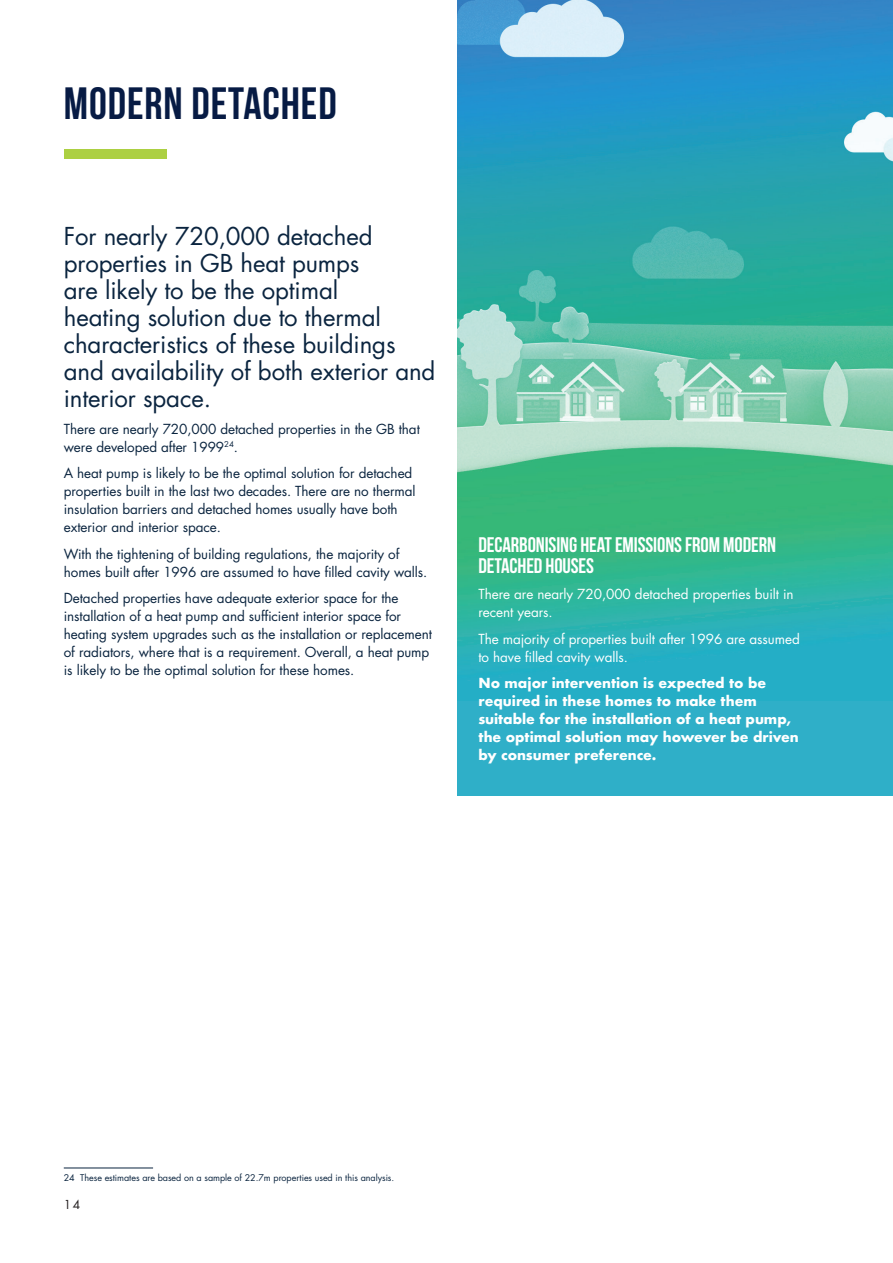
<style>
.page{position:relative;width:893px;height:1263px;background:#fff}
.page>*{position:absolute;margin:0;border:0;box-sizing:border-box;transform-origin:0 0}
.t1{font:700 45px "Bebas Neue";letter-spacing:.02em;color:#071b44}
.t2{font:24px/27px "Futura Std";letter-spacing:-.005em;color:#0a243f}
.t3{font:700 21px/21px "Bebas Neue";letter-spacing:-.005em;color:#fff}
.t4{font:13.5px/18px "Futura Std";letter-spacing:-.005em;color:#0a243f}
.t5{font:700 13.5px/18px "Futura";letter-spacing:-.005em;color:#fff}
.t6{font:13.5px/18px "Futura Std";letter-spacing:-.005em;color:#fff}
.t7{font:12px "Futura Std";color:#231f20}
.t8{font:9px "Futura Std";letter-spacing:-.005em;color:#0a243f}
</style>
<div class="page">
<hr style="left:64px;top:1167px;width:89px;height:1px;background:#0a243f">
<hr style="left:892px;top:0;width:1px;height:1263px;background:#0a243f">
<div style="left:64px;top:149px;width:102px;height:9px;background:#acd042"></div>
<div style="left:457px;top:122px;width:436px;height:674px;background:#2fafc8"></div>
<img style="left:457px;top:0;width:436px;height:700px">
<h1 class="t1" style="left:64px;top:79px;width:274px">MODERN DETACHED</h1>
<h2 class="t2" style="left:64px;top:223px;width:373px">For nearly 720,000 detached properties in GB heat pumps<br>are likely to be the optimal<br>heating solution due to thermal characteristics of these buildings and availability of both exterior and interior space.</h2>
<p class="t4" style="left:64px;top:420px;width:358px">There are nearly 720,000 detached properties in the GB that were developed after 1999<sup>24</sup>.</p>
<p class="t4" style="left:64px;top:464px;width:353px">A heat pump is likely to be the optimal solution for detached properties built in the last two decades. There are no thermal insulation barriers and detached homes usually have both exterior and interior space.</p>
<p class="t4" style="left:64px;top:545px;width:365px">With the tightening of building regulations, the majority of homes built after 1996 are assumed to have filled cavity walls.</p>
<p class="t4" style="left:64px;top:589px;width:370px">Detached properties have adequate exterior space for the installation of a heat pump and sufficient interior space for heating system upgrades such as the installation or replacement of radiators, where that is a requirement. Overall, a heat pump is likely to be the optimal solution for these homes.</p>
<h3 class="t3" style="left:478px;top:533px;width:299px">DECARBONISING HEAT EMISSIONS FROM MODERN<br>DETACHED HOUSES</h3>
<p class="t6" style="left:478px;top:585px;width:317px">There are nearly 720,000 detached properties built in recent years.</p>
<p class="t6" style="left:478px;top:630px;width:323px">The majority of properties built after 1996 are assumed to have filled cavity walls.</p>
<p class="t5" style="left:478px;top:674px;width:322px">No major intervention is expected to be required in these homes to make them suitable for the installation of a heat pump, the optimal solution may however be driven by consumer preference.</p>
<p class="t8" style="left:64px;top:1172px;width:332px">24 These estimates are based on a sample of 22.7m properties used in this analysis.</p>
<p class="t7" style="left:64px;top:1197px;width:18px">14</p>
</div>
